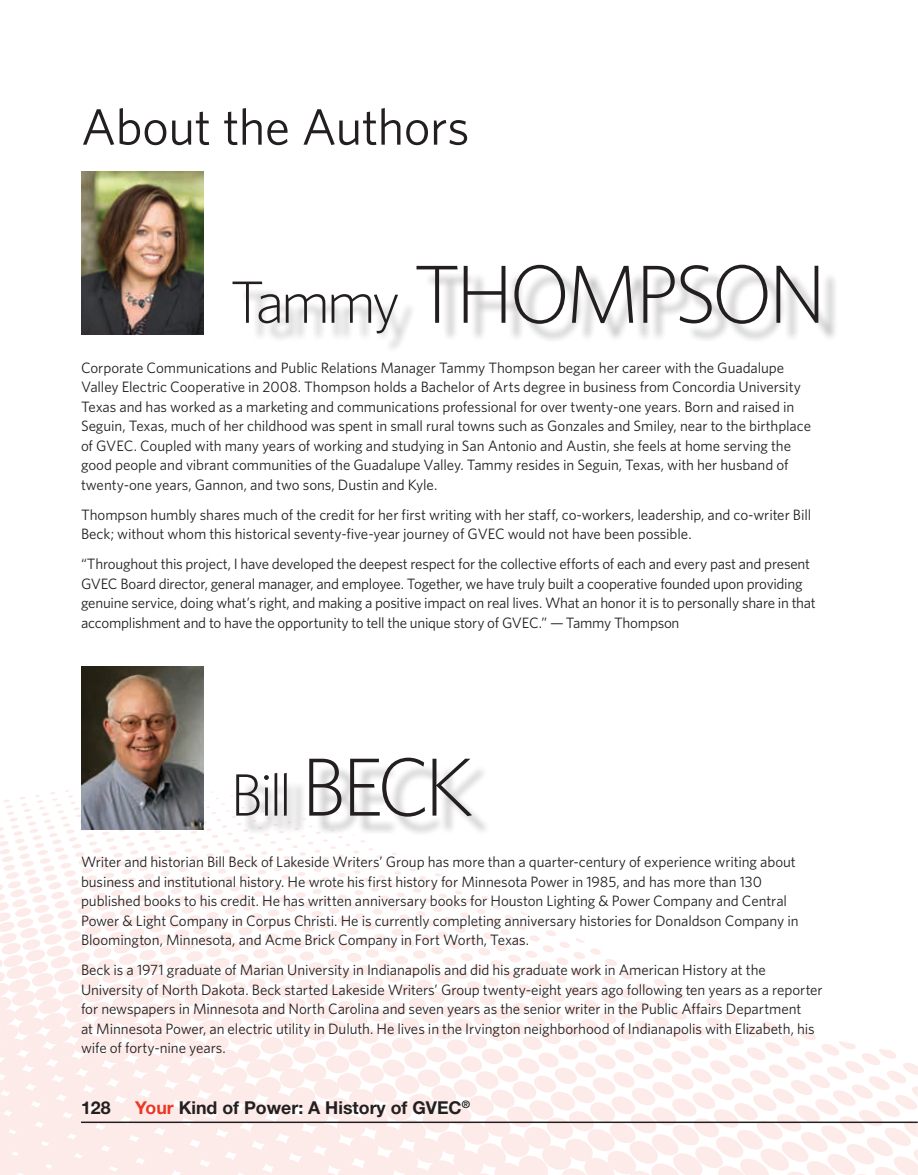
<style>
.page{position:relative;width:918px;height:1175px;background:#fff}
.page>*{position:absolute;margin:0;border:0;box-sizing:border-box;transform-origin:0 0}
.t1{font:300 59.7px "Whitney";letter-spacing:-.065em;color:#231f20}
.t2{font:51px "Whitney";letter-spacing:-.01em;color:#231f20}
.t3{font:700 17.7px "Helvetica Neue LT Std";color:#231f20}
.t4{font:15px/19.5px "Whitney";letter-spacing:-.01em;color:#231f20}
.s1{font-size:82.5px}
.s2{font-size:82.65px}
.s3{color:#ee3624}
</style>
<div class="page">
<svg style="left:0;top:786px;width:918px;height:388px"></svg>
<img style="left:81px;top:172px;width:122px;height:163px">
<div style="left:239px;top:271px;width:599px;height:81px;background:#231f20;opacity:.3"></div>
<img style="left:81px;top:666px;width:122px;height:163px">
<div style="left:243px;top:764px;width:248px;height:72px;background:#231f20;opacity:.3"></div>
<hr style="left:81px;top:1121px;width:837px;height:2px;background:#231f20">
<h2 class="t2" style="left:81px;top:97px;width:390px">About the Authors</h2>
<h1 class="t1" style="left:230px;top:267px;width:598px">Tammy <span class="s1">THOMP</span><span class="s2">SON</span></h1>
<p class="t4" style="left:81px;top:357px;width:732px">Corporate Communications and Public Relations Manager Tammy Thompson began her career with the Guadalupe Valley Electric Cooperative in 2008. Thompson holds a Bachelor of Arts degree in business from Concordia University Texas and has worked as a marketing and communications professional for over twenty-one years. Born and raised in Seguin, Texas, much of her childhood was spent in small rural towns such as Gonzales and Smiley, near to the birthplace of GVEC. Coupled with many years of working and studying in San Antonio and Austin, she feels at home serving the good people and vibrant communities of the Guadalupe Valley. Tammy resides in Seguin, Texas, with her husband of twenty-one years, Gannon, and two sons, Dustin and Kyle.</p>
<p class="t4" style="left:81px;top:504px;width:732px">Thompson humbly shares much of the credit for her first writing with her staff, co-workers, leadership, and co-writer Bill<br>Beck; without whom this historical seventy-five-year journey of GVEC would not have been possible.</p>
<p class="t4" style="left:81px;top:554px;width:736px">“Throughout this project, I have developed the deepest respect for the collective efforts of each and every past and present GVEC Board director, general manager, and employee. Together, we have truly built a cooperative founded upon providing genuine service, doing what’s right, and making a positive impact on real lives. What an honor it is to personally share in that accomplishment and to have the opportunity to tell the unique story of GVEC.” — Tammy Thompson</p>
<h1 class="t1" style="left:230px;top:760px;width:245px">Bill <span class="s1">BECK</span></h1>
<p class="t4" style="left:81px;top:852px;width:719px">Writer and historian Bill Beck of Lakeside Writers’ Group has more than a quarter-century of experience writing about business and institutional history. He wrote his first history for Minnesota Power in 1985, and has more than 130 published books to his credit. He has written anniversary books for Houston Lighting &amp; Power Company and Central Power &amp; Light Company in Corpus Christi. He is currently completing anniversary histories for Donaldson Company in Bloomington, Minnesota, and Acme Brick Company in Fort Worth, Texas.</p>
<p class="t4" style="left:81px;top:960px;width:743px">Beck is a 1971 graduate of Marian University in Indianapolis and did his graduate work in American History at the University of North Dakota. Beck started Lakeside Writers’ Group twenty-eight years ago following ten years as a reporter for newspapers in Minnesota and North Carolina and seven years as the senior writer in the Public Affairs Department<br>at Minnesota Power, an electric utility in Duluth. He lives in the Irvington neighborhood of Indianapolis with Elizabeth, his wife of forty-nine years.</p>
<p class="t3" style="left:81px;top:1096px;width:31px">128</p>
<p class="t3" style="left:135px;top:1096px;width:336px"><span class="s3">Your</span> Kind of Power: A History of GVEC<sup>®</sup></p>
</div>
